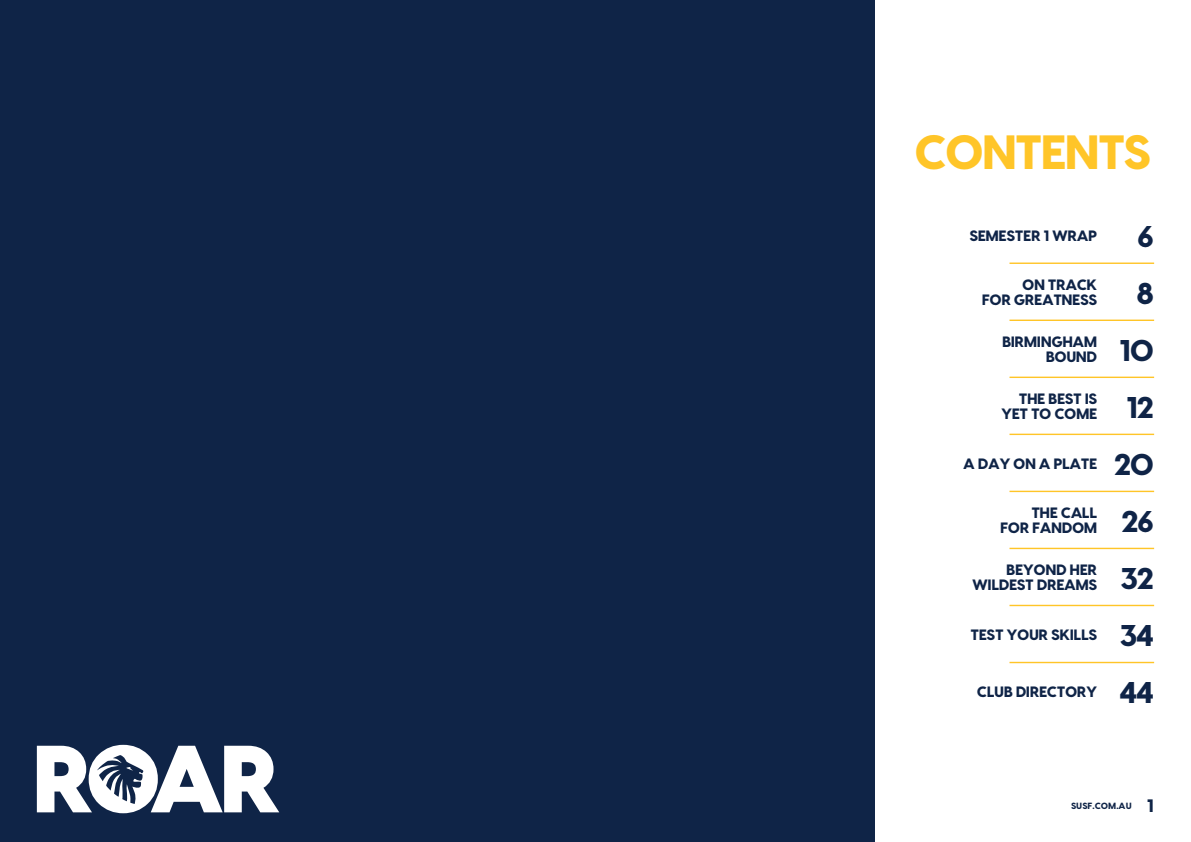
<style>
.page{position:relative;width:1191px;height:842px;background:#fff}
.page>*{position:absolute;margin:0;border:0;box-sizing:border-box;transform-origin:0 0}
.t1{font:800 48px "Visby";letter-spacing:-.05em;color:#ffc528}
.t2{font:800 30px "Visby";color:#0f2447}
.t3{font:800 18px "Visby";color:#0f2447}
.t4{font:800 15px/15px "Visby";letter-spacing:-.03em;color:#0f2447}
.t5{font:800 9px "Visby";color:#0f2447}
.s1{font-size:30px}
</style>
<div class="page">
<div style="left:0;top:0;width:874px;height:842px;background:#0f2447"></div>
<svg style="left:37px;top:745px;width:242px;height:68px"></svg>
<hr style="left:1009px;top:263px;width:145px;height:1px;background:#ffc528">
<hr style="left:1009px;top:320px;width:145px;height:1px;background:#ffc528">
<hr style="left:1009px;top:377px;width:145px;height:1px;background:#ffc528">
<hr style="left:1009px;top:434px;width:145px;height:1px;background:#ffc528">
<hr style="left:1009px;top:491px;width:145px;height:1px;background:#ffc528">
<hr style="left:1009px;top:548px;width:145px;height:1px;background:#ffc528">
<hr style="left:1009px;top:662px;width:145px;height:1px;background:#ffc528">
<hr style="left:1009px;top:605px;width:145px;height:1px;background:#ffc528">
<h1 class="t1" style="left:914px;top:108px;width:239px">CONTENTS</h1>
<p class="t4" style="left:969px;top:226px;width:129px">SEMESTER 1 WRAP</p>
<h2 class="t2" style="left:1137px;top:209px;width:18px">6</h2>
<p class="t4" style="left:982px;top:275px;width:117px;text-align:right">ON TRACK<br>FOR GREATNESS</p>
<h2 class="t2" style="left:1136px;top:266px;width:19px">8</h2>
<p class="t4" style="left:1045px;top:332px;width:110px;text-indent:-44px">BIRMINGHAM<br>BOUND <span class="s1">10</span></p>
<p class="t4" style="left:1001px;top:389px;width:155px;text-indent:18px">THE BEST IS<br>YET TO COME <span class="s1">12</span></p>
<p class="t4" style="left:963px;top:454px;width:192px">A DAY ON A PLATE <span class="s1">20</span></p>
<p class="t4" style="left:1000px;top:503px;width:155px;text-indent:31px">THE CALL<br>FOR FANDOM <span class="s1">26</span></p>
<p class="t4" style="left:972px;top:560px;width:183px;text-indent:34px">BEYOND HER<br>WILDEST DREAMS <span class="s1">32</span></p>
<p class="t4" style="left:970px;top:625px;width:185px">TEST YOUR SKILLS <span class="s1">34</span></p>
<p class="t4" style="left:976px;top:682px;width:179px">CLUB DIRECTORY <span class="s1">44</span></p>
<p class="t5" style="left:1071px;top:798px;width:62px">SUSF.COM.AU</p>
<p class="t3" style="left:1146px;top:789px;width:9px">1</p>
</div>
